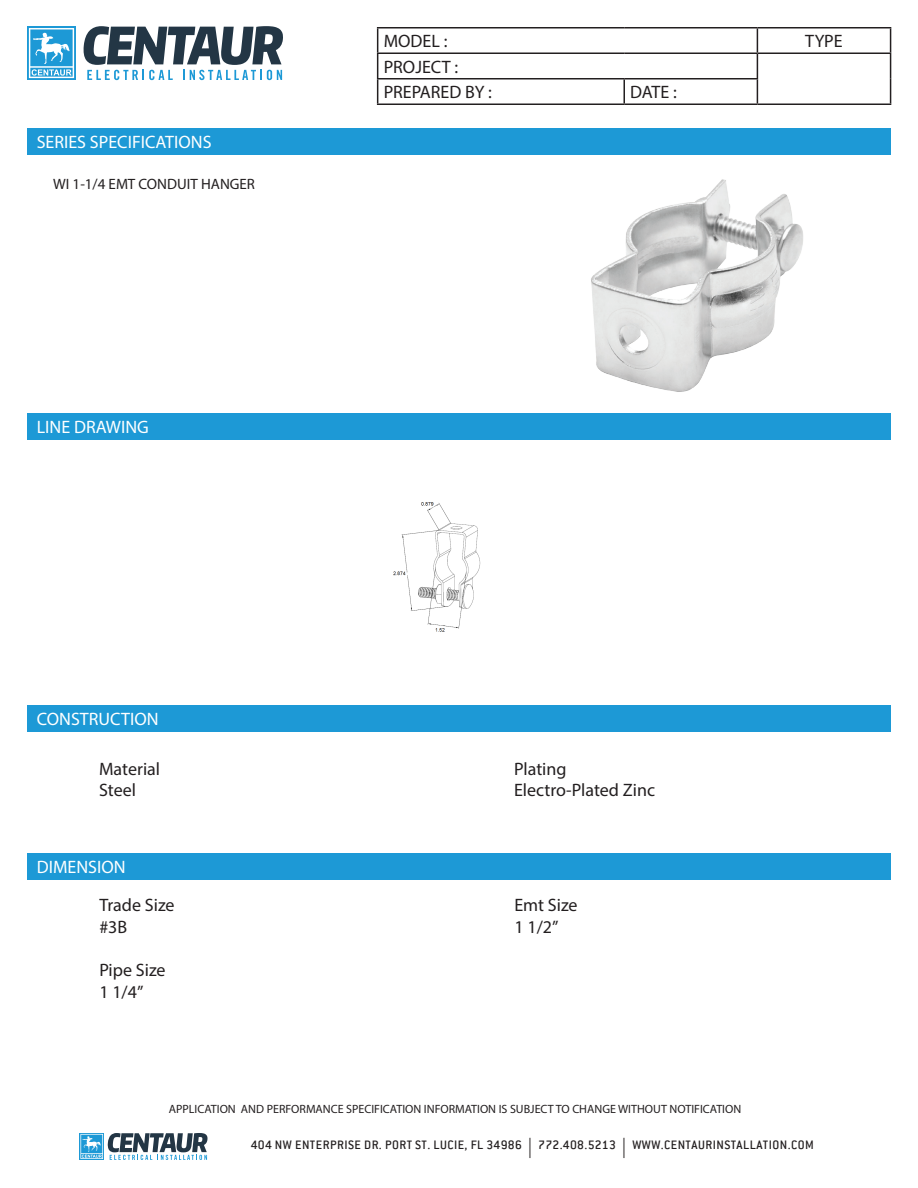
<style>
.page{position:relative;width:918px;height:1188px;background:#fff}
.page>*{position:absolute;margin:0;border:0;box-sizing:border-box;transform-origin:0 0}
.t1{font:18px/21.6px "Myriad Pro";color:#231f20}
.t2{font:18px "Myriad Pro";color:#fff}
.t3{font:15px "Myriad Pro";color:#231f20}
.t4{font:500 13.5px "Conduit ITC";letter-spacing:.035em;color:#231f20}
.t5{font:12px "Myriad Pro";color:#231f20}
.s1{font-family:"Myriad Pro";font-weight:400;font-size:20.25px}
</style>
<div class="page">
<svg style="left:80px;top:1133px;width:128px;height:27px"></svg>
<hr style="left:377px;top:27px;width:247px;height:1px;background:#231f20">
<hr style="left:624px;top:27px;width:133px;height:1px;background:#231f20">
<hr style="left:757px;top:27px;width:134px;height:1px;background:#231f20">
<hr style="left:377px;top:52px;width:247px;height:2px;background:#231f20">
<hr style="left:624px;top:52px;width:133px;height:2px;background:#231f20">
<hr style="left:757px;top:52px;width:134px;height:2px;background:#231f20">
<hr style="left:377px;top:78px;width:247px;height:2px;background:#231f20">
<svg style="left:377px;top:28px;width:1px;height:76px"></svg>
<hr style="left:624px;top:78px;width:134px;height:2px;background:#231f20">
<hr style="left:623px;top:80px;width:2px;height:24px;background:#231f20">
<svg style="left:757px;top:28px;width:1px;height:76px"></svg>
<svg style="left:890px;top:28px;width:1px;height:76px"></svg>
<hr style="left:377px;top:104px;width:247px;height:1px;background:#231f20">
<hr style="left:624px;top:104px;width:133px;height:1px;background:#231f20">
<hr style="left:757px;top:104px;width:134px;height:1px;background:#231f20">
<div style="left:27px;top:129px;width:864px;height:26px;background:#1d99d6"></div>
<div style="left:27px;top:414px;width:864px;height:26px;background:#1d99d6"></div>
<div style="left:27px;top:705px;width:864px;height:27px;background:#1d99d6"></div>
<div style="left:27px;top:26px;width:49px;height:54px;background:linear-gradient(to right,#32a2d9,#32a2d9)"></div>
<svg style="left:29px;top:28px;width:45px;height:50px"></svg>
<svg style="left:83px;top:26px;width:200px;height:54px"></svg>
<img style="left:591px;top:179px;width:212px;height:213px">
<img style="left:393px;top:502px;width:88px;height:130px">
<div style="left:27px;top:853px;width:864px;height:26px;background:#1d99d6"></div>
<p class="t2" style="left:37px;top:131px;width:176px">SERIES SPECIFICATIONS</p>
<p class="t3" style="left:53px;top:175px;width:203px">WI 1-1/4 EMT CONDUIT HANGER</p>
<p class="t2" style="left:37px;top:416px;width:114px">LINE DRAWING</p>
<p class="t1" style="left:384px;top:30px;width:65px">MODEL :</p>
<p class="t1" style="left:805px;top:30px;width:39px">TYPE</p>
<p class="t1" style="left:384px;top:54px;width:110px;line-height:25.5px">PROJECT :<br>PREPARED BY :</p>
<p class="t1" style="left:630px;top:81px;width:48px">DATE :</p>
<p class="t2" style="left:37px;top:708px;width:123px">CONSTRUCTION</p>
<p class="t1" style="left:99px;top:758px;width:63px">Material<br>Steel</p>
<p class="t1" style="left:514px;top:758px;width:143px">Plating<br>Electro-Plated Zinc</p>
<p class="t2" style="left:37px;top:856px;width:90px">DIMENSION</p>
<p class="t1" style="left:99px;top:894px;width:77px">Trade Size #3B</p>
<p class="t1" style="left:99px;top:959px;width:68px">Pipe Size<br>1 1/4”</p>
<p class="t1" style="left:514px;top:894px;width:65px">Emt Size<br>1 1/2”</p>
<p class="t5" style="left:169px;top:1101px;width:574px">APPLICATION AND PERFORMANCE SPECIFICATION INFORMATION IS SUBJECT TO CHANGE WITHOUT NOTIFICATION</p>
<p class="t4" style="left:251px;top:1137px;width:565px">404 NW ENTERPRISE DR. PORT ST. LUCIE, FL 34986 <span class="s1">|</span> 772.408.5213 <span class="s1">|</span> WWW.CENTAURINSTALLATION.COM</p>
</div>
